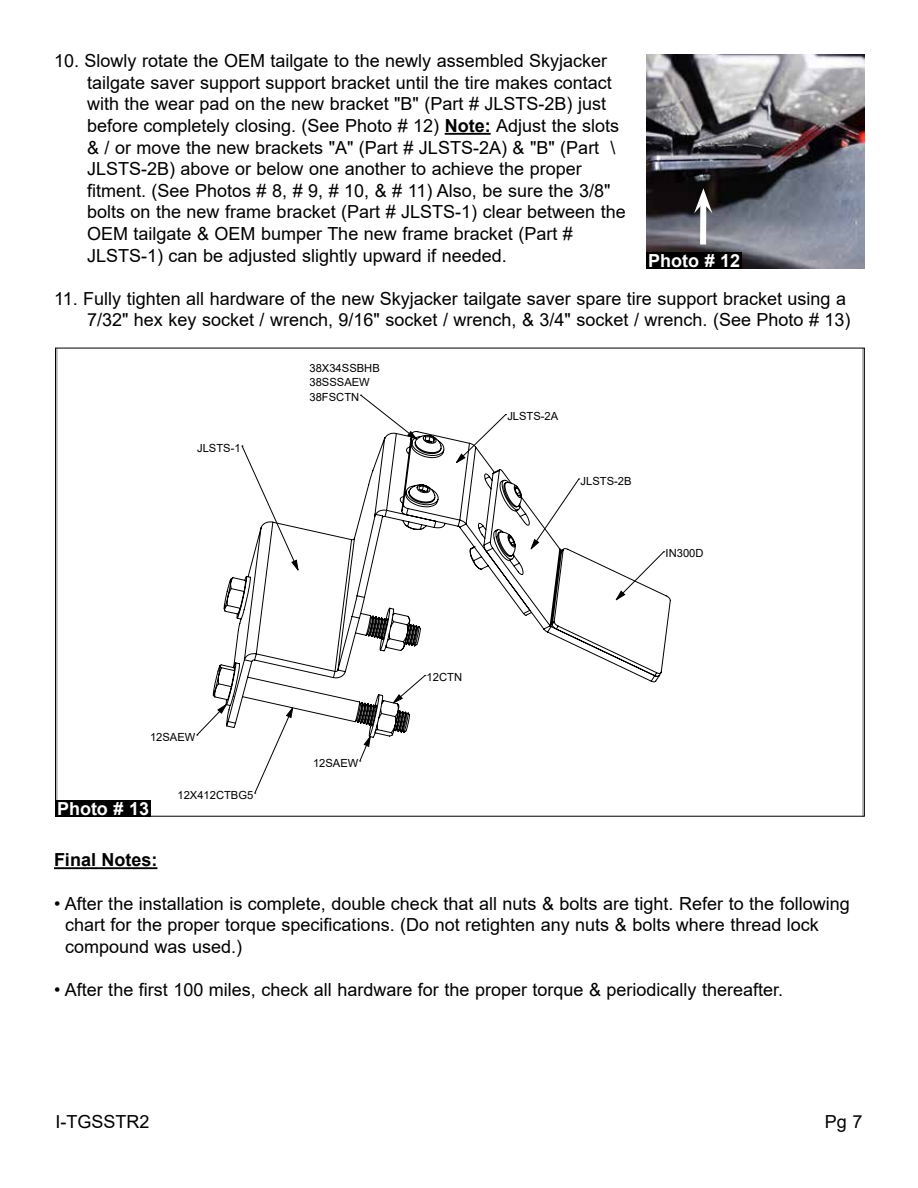
<style>
.page{position:relative;width:918px;height:1188px;background:#fff}
.page>*{position:absolute;margin:0;border:0;box-sizing:border-box;transform-origin:0 0}
.t1{font:18px/21.6px "Arial";color:#000}
.t2{font:700 18px "Arial";color:#fff}
.t3{font:700 18px "Arial";color:#000}
.t4{font:11.25px/14.4px "Arial";color:#000}
.s1{font-weight:700}
.s2{font-style:inherit}
</style>
<div class="page">
<hr style="left:445px;top:133px;width:46px;height:2px;background:#000">
<hr style="left:54px;top:867px;width:104px;height:2px;background:#000">
<img style="left:647px;top:54px;width:217px;height:215px">
<div style="left:700px;top:203px;width:6px;height:42px;background:#fff"></div>
<svg style="left:694px;top:188px;width:18px;height:25px"></svg>
<div style="left:647px;top:253px;width:95px;height:16px;background:#000"></div>
<hr style="left:57px;top:348px;width:1px;height:468px;background:#808080">
<hr style="left:57px;top:918px;width:806px;height:1px;background:#808080">
<svg style="left:213px;top:431px;width:458px;height:307px"></svg>
<div style="left:56px;top:800px;width:95px;height:17px;background:#000"></div>
<p class="t1" style="left:87px;top:50px;width:540px;text-indent:-33px">10. Slowly rotate the OEM tailgate to the newly assembled Skyjacker tailgate saver support support bracket until the tire makes contact with the wear pad on the new bracket "B" (Part # JLSTS-2B) just before completely closing. (See Photo # 12) <span class="s1">Note:</span> Adjust the slots &amp; / or move the new brackets "A" (Part # JLSTS-2A) &amp; "B" (Part \ JLSTS-2B) above or below one another to achieve the proper fitment. (See Photos # 8, # 9, # 10, &amp; # 11) Also, be sure the 3/8" bolts on the new frame bracket (Part # JLSTS-1) clear between the OEM tailgate &amp; OEM bumper The new frame bracket (Part # JLSTS-1) can be adjusted slightly upward if needed.</p>
<p class="t1" style="left:54px;top:287px;width:798px;text-align:right">11. Fully tighten all hardware of the new Skyjacker tailgate saver spare tire support bracket using a<br>7/32" hex key socket / wrench, 9/16" socket / wrench, &amp; 3/4" socket / wrench. (See Photo # 13)</p>
<p class="t2" style="left:648px;top:248px;width:94px">Photo # 12</p>
<p class="t4" style="left:197px;top:440px;width:45px">JLSTS-1</p>
<p class="t4" style="left:150px;top:730px;width:47px">12SAEW</p>
<p class="t2" style="left:57px;top:796px;width:94px">Photo # 13</p>
<p class="t4" style="left:177px;top:788px;width:77px">12X412CTBG5</p>
<p class="t4" style="left:310px;top:361px;width:72px">38X34SSBHB<br>38SSSAEW<br>38FSCTN</p>
<p class="t4" style="left:313px;top:755px;width:47px">12SAEW</p>
<p class="t4" style="left:427px;top:670px;width:37px">12CTN</p>
<p class="t4" style="left:507px;top:409px;width:53px">JLSTS-2A</p>
<p class="t4" style="left:581px;top:473px;width:53px">JLSTS-2B</p>
<p class="t4" style="left:666px;top:546px;width:39px">I<span class="s2">N</span>300D</p>
<p class="t3" style="left:54px;top:847px;width:105px">Final Notes:</p>
<p class="t1" style="left:65px;top:892px;width:786px;text-indent:-11px">• After the installation is complete, double check that all nuts &amp; bolts are tight. Refer to the following chart for the proper torque specifications. (Do not retighten any nuts &amp; bolts where thread lock compound was used.)</p>
<p class="t1" style="left:54px;top:979px;width:731px">• After the first 100 miles, check all hardware for the proper torque &amp; periodically thereafter.</p>
<p class="t1" style="left:56px;top:1111px;width:96px">I-TGSSTR2</p>
<p class="t1" style="left:825px;top:1111px;width:39px">Pg 7</p>
</div>
